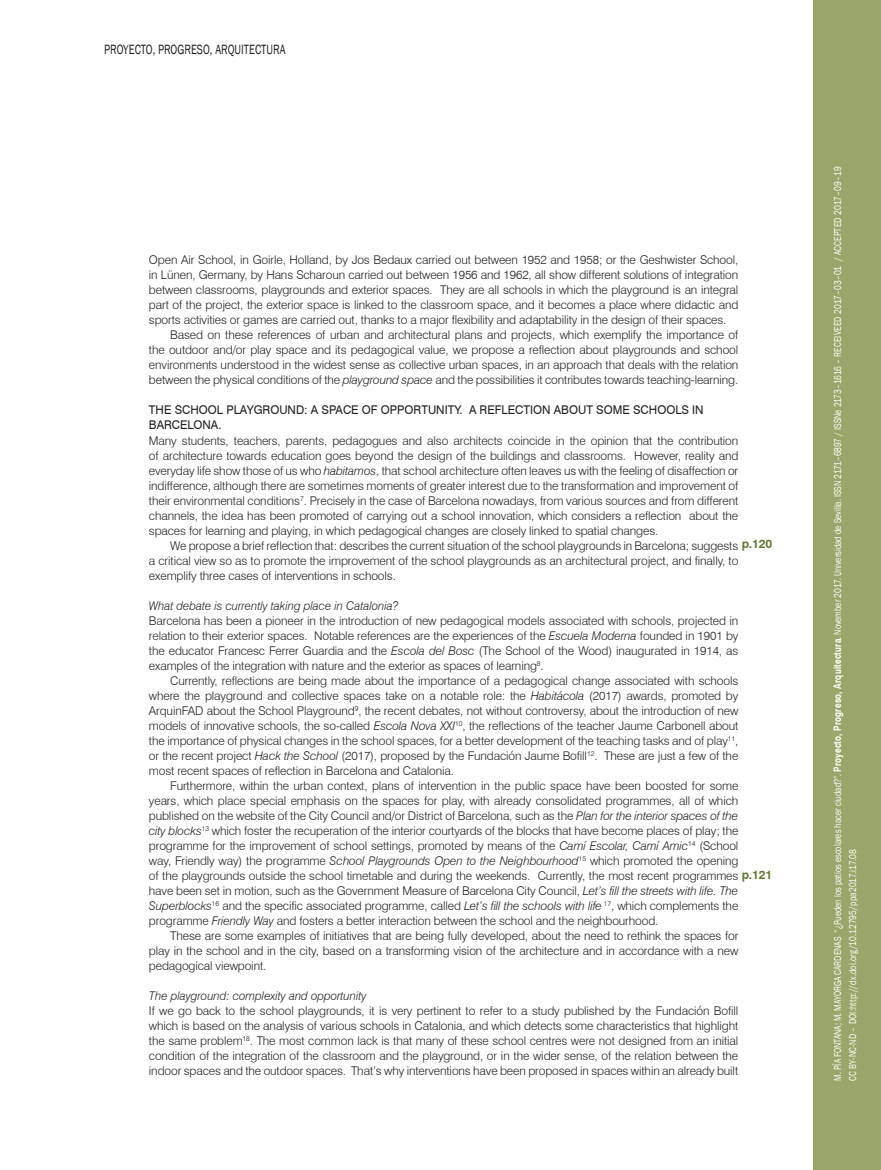
<style>
.page{position:relative;width:881px;height:1170px;background:#fff}
.page>*{position:absolute;margin:0;border:0;box-sizing:border-box;transform-origin:0 0}
.t1{font:13.8px "Franklin Gothic";color:#231f20;scale:.78 1}
.t2{font:300 12px/15px "Swiss 721 BT";letter-spacing:-.01em;color:#231f20}
.t3{font:12px "Swiss 721 BT";color:#231f20}
.t4{font:italic 300 12px "Swiss 721 BT";color:#231f20}
.t5{font:10.35px/15px "Franklin Gothic";color:#fff;scale:.78 1}
.s1{font-style:italic}
.s2{font-weight:400}
.s3{font-weight:700;color:#617834}
.s4{font-family:"Swiss 721 BT";font-weight:700}
</style>
<div class="page">
<div style="left:812px;top:0;width:68px;height:1169px;background:#98a769"></div>
<p class="t1" style="left:104px;top:40px;width:234px">PROYECTO, PROGRESO, ARQUITECTURA</p>
<p class="t2" style="left:149px;top:252px;width:590px">Open Air School, in Goirle, Holland, by Jos Bedaux carried out between 1952 and 1958; or the Geshwister School,</p>
<p class="t2" style="left:149px;top:267px;width:590px">in Lünen, Germany, by H ans Scharoun carried out between 1956 and 1962, all show different solutions of integration</p>
<p class="t2" style="left:149px;top:282px;width:590px">between classrooms, playgrounds and exterior spaces. They are all schools in which the playground is an integral</p>
<p class="t2" style="left:149px;top:297px;width:590px">part of the project, the exterior space is linked to the classroom space, and it becomes a place where didactic and</p>
<p class="t2" style="left:149px;top:312px;width:578px">sports activities or games are carried out, thanks to a major flexibility and adaptability in the design of their spaces.</p>
<p class="t2" style="left:170px;top:327px;width:569px">Based on these references of urban and architectural plans and projects, which exemplify the importance of</p>
<p class="t2" style="left:149px;top:342px;width:590px">the outdoor and/or play space and its pedagogical value, we propose a reflection about playgrounds and school</p>
<p class="t2" style="left:149px;top:357px;width:590px">environments understood in the widest sense as collective urban spaces, in an approach that deals with the relation</p>
<p class="t2" style="left:149px;top:372px;width:590px">between the physical conditions of the <span class="s1">playground space</span> and the possibilities it contributes towards teaching-learning.</p>
<p class="t3" style="left:149px;top:403px;width:35px">THE SCHOOL</p>
<p class="t3" style="left:226px;top:403px;width:9px">PLAYGROUND</p>
<p class="t3" style="left:304px;top:403px;width:26px">: A SPACE</p>
<p class="t3" style="left:362px;top:403px;width:28px">OF OPPORTUNITY</p>
<p class="t3" style="left:459px;top:403px;width:50px">. A REFLECTION</p>
<p class="t3" style="left:553px;top:403px;width:25px">ABOUT</p>
<p class="t3" style="left:596px;top:403px;width:10px">SOME</p>
<p class="t3" style="left:632px;top:403px;width:9px">SCHOOLS</p>
<p class="t3" style="left:692px;top:403px;width:6px">IN</p>
<p class="t3" style="left:149px;top:418px;width:9px">BARCELONA</p>
<p class="t2" style="left:149px;top:417px;width:590px;text-indent:69px"><span class="s2">.<br></span>Many students, teachers, parents, pedagogues and also architects coincide in the opinion that the contribution of architecture towards education goes beyond the design of the buildings and classrooms. However, reality and everyday life show those of us who <span class="s1">habitamos</span>, that school architecture often leaves us with the feeling of disaffection or indifference, although there are sometimes moments of greater interest due to the transformation and improvement of their environmental conditions<sup>7</sup>. Precisely in the case of Barcelona nowadays, from various sources and from different channels, the idea has been promoted of carrying out a school innovation, which considers a reflection about the spaces for learning and playing, in which pedagogical changes are closely linked to spatial changes.</p>
<p class="t2" style="left:149px;top:552px;width:590px">a critical view so as to promote the improvement of the school playgrounds as an architectural project, and finally, to exemplify three cases of interventions in schools.</p>
<p class="t4" style="left:149px;top:598px;width:251px">What debate is currently taking place in Catalonia?</p>
<p class="t2" style="left:149px;top:612px;width:590px">Barcelona has been a pioneer in the introduction of new pedagogical models associated with schools, projected in</p>
<p class="t2" style="left:149px;top:627px;width:590px">relation to their exterior spaces. N otable references are the experiences of the <span class="s1">Escuela Moderna</span> founded in 1901 by</p>
<p class="t2" style="left:149px;top:642px;width:590px">the educator Francesc Ferrer Guardia and the <span class="s1">Escola del Bosc</span> (The School of the Wood) inaugurated in 1914, as</p>
<p class="t2" style="left:149px;top:657px;width:396px">examples of the integration with nature and the exterior as spaces of learning<sup>8</sup>.</p>
<p class="t2" style="left:170px;top:672px;width:569px">Currently, reflections are being made about the importance of a pedagogical change associated with schools</p>
<p class="t2" style="left:149px;top:687px;width:590px">where the playground and collective spaces take on a notable role: the <span class="s1">Habitácola</span> (2017) awards, promoted by</p>
<p class="t2" style="left:149px;top:702px;width:590px">ArquinFAD about the School Playground<sup>9</sup>, the recent debates, not without controversy, about the introduction of new</p>
<p class="t2" style="left:149px;top:717px;width:590px">models of innovative schools, the so-called <span class="s1">Escola Nova XXI</span><sup>10</sup>, the reflections of the teacher Jaume Carbonell about</p>
<p class="t2" style="left:149px;top:732px;width:590px">the importance of physical changes in the school spaces, for a better development of the teaching tasks and of play<sup>11</sup>,</p>
<p class="t2" style="left:149px;top:747px;width:590px">or the recent project <span class="s1">Hack the School</span> (2017), proposed by the Fundación Jaume Bofill<sup>12</sup>. These are just a few of the</p>
<p class="t2" style="left:149px;top:762px;width:306px">most recent spaces of reflection in Barcelona and Catalonia.</p>
<p class="t2" style="left:170px;top:777px;width:569px">Furthermore, within the urban context, plans of intervention in the public space have been boosted for some</p>
<p class="t2" style="left:149px;top:792px;width:590px">years, which place special emphasis on the spaces for play, with already consolidated programmes, all of which</p>
<p class="t2" style="left:149px;top:807px;width:590px">published on the website of the City Council and/or District of Barcelona, such as the <span class="s1">Plan for the interior spaces of the</span></p>
<p class="t2" style="left:149px;top:822px;width:590px"><span class="s1">city blocks</span><sup>13</sup> which foster the recuperation of the interior courtyards of the blocks that have become places of play; the</p>
<p class="t2" style="left:149px;top:837px;width:590px">programme for the improvement of school settings, promoted by means of the <span class="s1">Camí Escolar, Camí Amic</span><sup>14</sup> (School</p>
<p class="t2" style="left:149px;top:852px;width:590px">way, Friendly way) the programme <span class="s1">School Playgrounds Open to the Neighbourhood</span><sup>15</sup> which promoted the opening</p>
<p class="t2" style="left:149px;top:867px;width:624px">of the playgrounds outside the school timetable and during the weekends. Currently, the most recent programmes <span class="s3">p.121</span></p>
<p class="t2" style="left:149px;top:882px;width:590px">have been set in motion, such as the Government Measure of Barcelona City Council, <span class="s1">Let’s fill the streets with life. The</span></p>
<p class="t2" style="left:149px;top:897px;width:590px"><span class="s1">Superblocks</span><sup>16</sup> and the specific associated programme, called <span class="s1">Let’s fill the schools with life</span> <sup>17</sup>, which complements the</p>
<p class="t2" style="left:149px;top:912px;width:511px">programme <span class="s1">Friendly Way</span> and fosters a better interaction between the school and the neighbourhood.</p>
<p class="t2" style="left:170px;top:927px;width:569px">These are some examples of initiatives that are being fully developed, about the need to rethink the spaces for</p>
<p class="t2" style="left:149px;top:942px;width:590px">play in the school and in the city, based on a transforming vision of the architecture and in accordance with a new</p>
<p class="t2" style="left:149px;top:957px;width:119px">pedagogical viewpoint.</p>
<p class="t2" style="left:149px;top:987px;width:590px"><span class="s1">The playground: complexity and opportunity<br></span>If we go back to the school playgrounds, it is very pertinent to refer to a study published by the Fundación Bofill which is based on the analysis of various schools in Catalonia, and which detects some characteristics that highlight the same problem<sup>18</sup>. The most common lack is that many of these school centres were not designed from an initial condition of the integration of the classroom and the playground, or in the wider sense, of the relation between the indoor spaces and the outdoor spaces. That’s why interventions have been proposed in spaces within an already built</p>
<p class="t2" style="left:170px;top:537px;width:603px">We propose a brief reflection that: describes the current situation of the school playgrounds in Barcelona; suggests <span class="s3">p.120</span></p>
<p class="t5" style="left:829px;top:1080px;width:1173px;rotate:-90deg">M. PÍA FONTANA; M. MAYORGA CARDENAS “¿Pueden los patios escolares hacer ciudad?”. <span class="s4">Proyecto, Progreso, Arquitectura</span>. November 2017. Universidad de Sevilla. ISSN 2171–6897 / ISSNe 2173–1616 – RECEIVEED 2017–03–01 / ACCEPTED 2017–09–19<br>CC BY-NC-ND – DOI:http://dx.doi.org/10.12795/ppa2017.i17.08</p>
</div>
